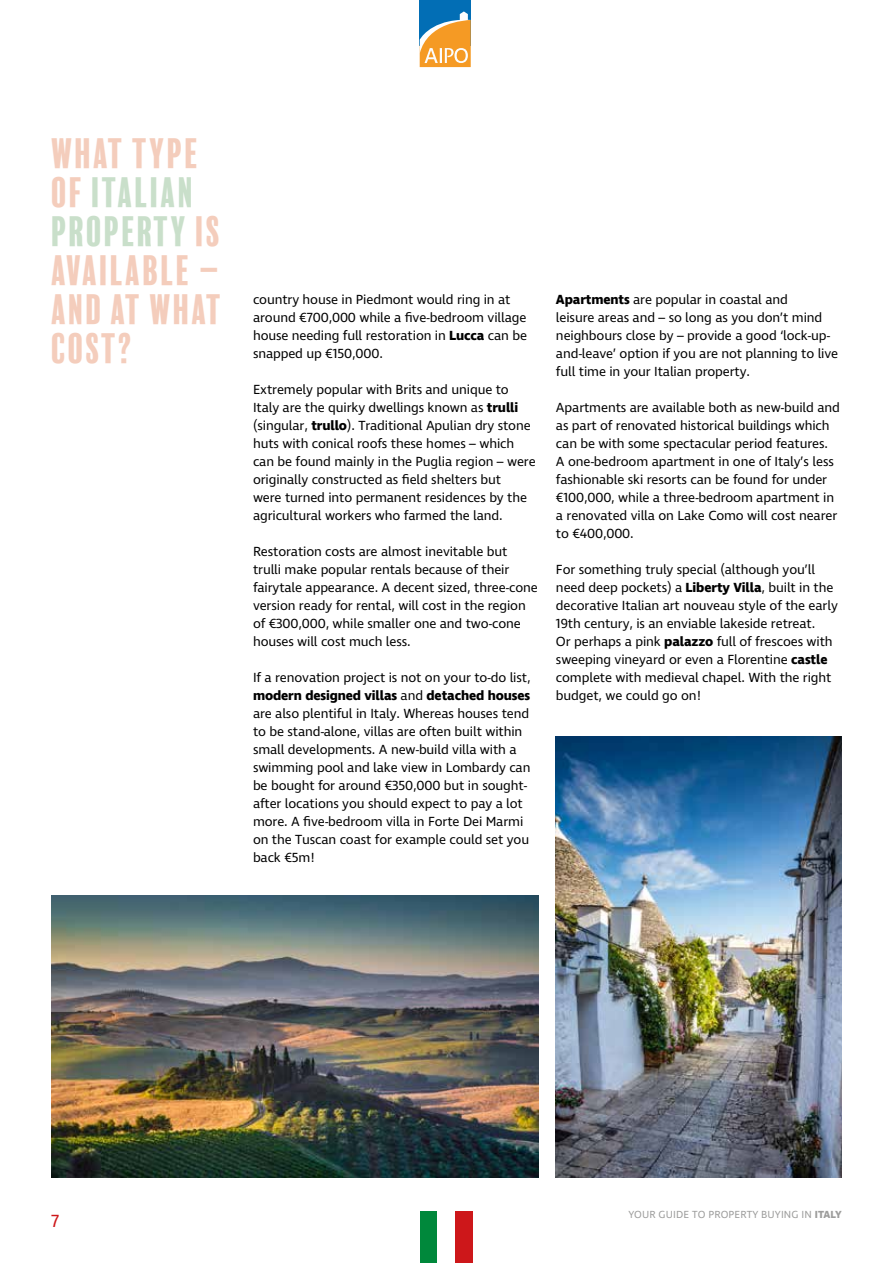
<style>
.page{position:relative;width:893px;height:1263px;background:#fff}
.page>*{position:absolute;margin:0;border:0;box-sizing:border-box;transform-origin:0 0}
.t1{font:39px/39px "Balboa Plus Fill";color:#f4cdbc}
.t2{font:18px "Ingra";color:#cd171a}
.t3{font:13.5px/18px "Ingra";letter-spacing:-.01em;color:#000}
.t4{font:10.5px "Ingra";letter-spacing:.01em;color:#9d9d9c}
.s1{color:#c9dfca}
.s2{font-weight:700}
</style>
<div class="page">
<div style="left:420px;top:0;width:51px;height:46px;background:#026eb5"></div>
<svg style="left:420px;top:11px;width:51px;height:56px"></svg>
<div style="left:421px;top:1212px;width:17px;height:51px;background:#00883b"></div>
<div style="left:455px;top:1212px;width:17px;height:51px;background:#cd171a"></div>
<img style="left:51px;top:895px;width:488px;height:283px">
<img style="left:556px;top:736px;width:286px;height:442px">
<h1 class="t1" style="left:51px;top:134px;width:174px">WHAT TYPE<br>OF <span class="s1">ITALIAN<br>PROPERTY</span> IS<br>AVAILABLE –<br>AND AT WHAT<br>COST?</h1>
<p class="t3" style="left:253px;top:291px;width:276px">country house in Piedmont would ring in at around €700,000 while a five-bedroom village house needing full restoration in <span class="s2">Lucca</span> can be snapped up €150,000.</p>
<p class="t3" style="left:253px;top:381px;width:284px">Extremely popular with Brits and unique to Italy are the quirky dwellings known as <span class="s2">trulli </span>(singular, <span class="s2">trullo</span>). Traditional Apulian dry stone huts with conical roofs these homes – which can be found mainly in the Puglia region – were originally constructed as field shelters but<br>were turned into permanent residences by the agricultural workers who farmed the land.</p>
<p class="t3" style="left:253px;top:543px;width:286px">Restoration costs are almost inevitable but trulli make popular rentals because of their fairytale appearance. A decent sized, three-cone version ready for rental, will cost in the region of €300,000, while smaller one and two-cone houses will cost much less.</p>
<p class="t3" style="left:253px;top:669px;width:279px">If a renovation project is not on your to-do list, <span class="s2">modern designed villas</span> and <span class="s2">detached houses </span>are also plentiful in Italy. Whereas houses tend to be stand-alone, villas are often built within small developments. A new-build villa with a swimming pool and lake view in Lombardy can be bought for around €350,000 but in sought&shy;after locations you should expect to pay a lot more. A five-bedroom villa in Forte Dei Marmi on the Tuscan coast for example could set you back €5m!</p>
<p class="t3" style="left:556px;top:291px;width:284px"><span class="s2">Apartments</span> are popular in coastal and<br>leisure areas and – so long as you don’t mind neighbours close by – provide a good ‘lock-up&shy;and-leave’ option if you are not planning to live full time in your Italian property.</p>
<p class="t3" style="left:556px;top:399px;width:285px">Apartments are available both as new-build and as part of renovated historical buildings which can be with some spectacular period features.<br>A one-bedroom apartment in one of Italy’s less fashionable ski resorts can be found for under €100,000, while a three-bedroom apartment in a renovated villa on Lake Como will cost nearer to €400,000.</p>
<p class="t3" style="left:556px;top:561px;width:283px">For something truly special (although you’ll need deep pockets) a <span class="s2">Liberty Villa</span>, built in the decorative Italian art nouveau style of the early 19th century, is an enviable lakeside retreat.<br>Or perhaps a pink <span class="s2">palazzo</span> full of frescoes with sweeping vineyard or even a Florentine <span class="s2">castle </span>complete with medieval chapel. With the right budget, we could go on!</p>
<h2 class="t2" style="left:51px;top:1210px;width:10px">7</h2>
<p class="t4" style="left:628px;top:1208px;width:215px">YOUR GUIDE TO PROPERTY BUYING IN <span class="s2">ITALY</span></p>
</div>
